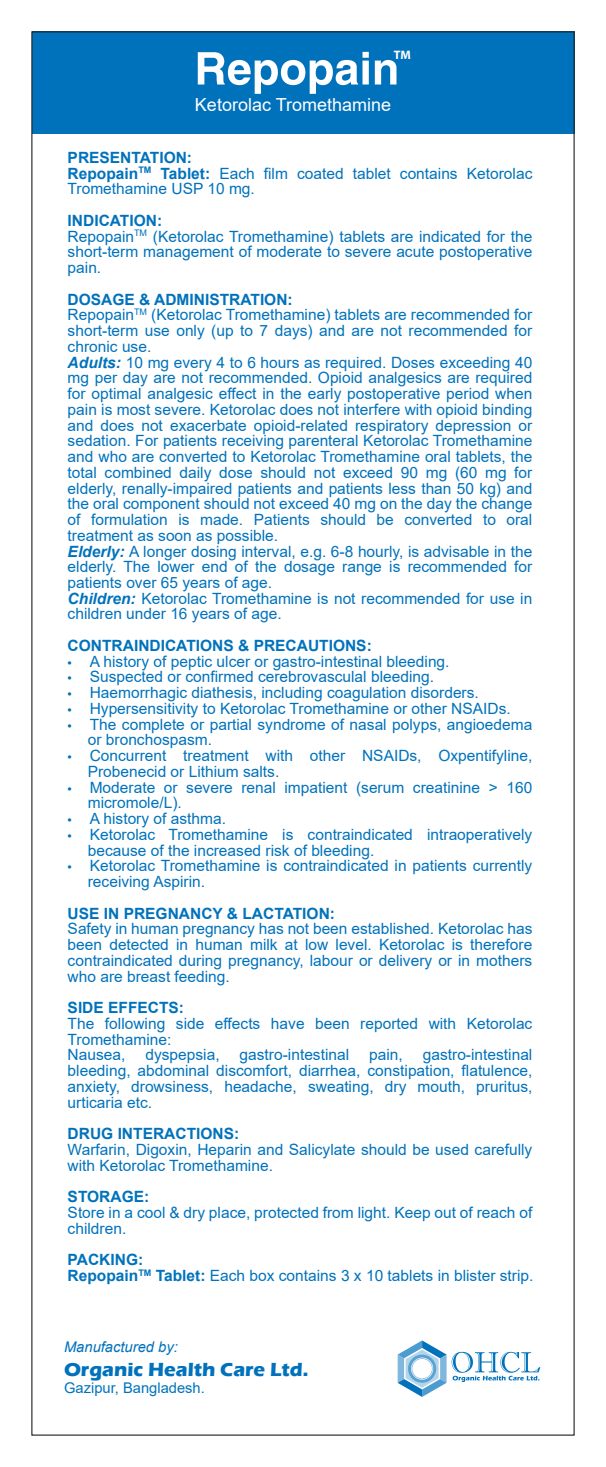
<style>
.page{position:relative;width:606px;height:1467px;background:#fff}
.page>*{position:absolute;margin:0;border:0;box-sizing:border-box;transform-origin:0 0}
.t1{font:700 19.57px "Eras ITC";color:#0072bc}
.t2{font:18px "Arial";color:#fff}
.t3{font:15.53px/15.8px "Arial";color:#0072bc}
.t4{font:700 15.53px "Arial";color:#0072bc}
.t5{font:14.62px "Arial";color:#0072bc}
.t6{font:italic 14.62px "Arial";color:#0072bc}
.t7{font:700 12.38px "Myriad Pro";color:#fff}
.s1{font-weight:700}
.s2{font-weight:700;font-style:italic}
</style>
<div class="page">
<div style="left:32px;top:32px;width:542px;height:102px;background:#0072bc"></div>
<svg style="left:398px;top:1340px;width:142px;height:57px"></svg>
<svg style="left:198px;top:52px;width:160px;height:42px"></svg>
<div style="left:362px;top:61px;width:7px;height:24px;background:#fff"></div>
<div style="left:362px;top:52px;width:7px;height:6px;background:#fff"></div>
<svg style="left:375px;top:60px;width:21px;height:25px"></svg>
<p class="t7" style="left:394px;top:47px;width:19px">TM</p>
<p class="t2" style="left:195px;top:92px;width:198px">Ketorolac Tromethamine</p>
<p class="t3" style="left:68px;top:149px;width:466px"><span class="s1">PRESENTATION:<br>Repopain</span><sup>TM</sup> <span class="s1">Tablet:</span> Each film coated tablet contains Ketorolac<br>Tromethamine USP 10 mg.</p>
<p class="t3" style="left:68px;top:212px;width:466px"><span class="s1">INDICATION:<br></span>Repopain<sup>TM</sup> (Ketorolac Tromethamine) tablets are indicated for the short-term management of moderate to severe acute postoperative pain.</p>
<p class="t3" style="left:68px;top:291px;width:466px"><span class="s1">DOSAGE &amp; ADMINISTRATION:<br></span>Repopain<sup>TM</sup> (Ketorolac Tromethamine) tablets are recommended for short-term use only (up to 7 days) and are not recommended for chronic use.<br><span class="s2">Adults:</span> 10 mg every 4 to 6 hours as required. Doses exceeding 40 mg per day are not recommended. Opioid analgesics are required for optimal analgesic effect in the early postoperative period when pain is most severe. Ketorolac does not interfere with opioid binding and does not exacerbate opioid-related respiratory depression or sedation. For patients receiving parenteral Ketorolac Tromethamine and who are converted to Ketorolac Tromethamine oral tablets, the total combined daily dose should not exceed 90 mg (60 mg for elderly, renally-impaired patients and patients less than 50 kg) and the oral component should not exceed 40 mg on the day the change of formulation is made. Patients should be converted to oral treatment as soon as possible.<br><span class="s2">Elderly:</span> A longer dosing interval, e.g. 6-8 hourly, is advisable in the elderly. The lower end of the dosage range is recommended for patients over 65 years of age.<br><span class="s2">Children:</span> Ketorolac Tromethamine is not recommended for use in children under 16 years of age.</p>
<p class="t4" style="left:68px;top:635px;width:306px">CONTRAINDICATIONS &amp; PRECAUTIONS:</p>
<p class="t3" style="left:68px;top:653px;width:383px">• A history of peptic ulcer or gastro-intestinal bleeding.</p>
<p class="t3" style="left:68px;top:669px;width:368px">• Suspected or confirmed cerebrovasculal bleeding.</p>
<p class="t3" style="left:68px;top:685px;width:413px">• Haemorrhagic diathesis, including coagulation disorders.</p>
<p class="t3" style="left:68px;top:700px;width:445px">• Hypersensitivity to Ketorolac Tromethamine or other NSAIDs.</p>
<p class="t3" style="left:88px;top:716px;width:446px;text-indent:-20px">• The complete or partial syndrome of nasal polyps, angioedema or bronchospasm.</p>
<p class="t3" style="left:88px;top:748px;width:446px;text-indent:-20px">• Concurrent treatment with other NSAIDs, Oxpentifyline,<br>Probenecid or Lithium salts.</p>
<p class="t3" style="left:88px;top:779px;width:446px;text-indent:-20px">• Moderate or severe renal impatient (serum creatinine &gt; 160 micromole/L).</p>
<p class="t3" style="left:68px;top:811px;width:160px">• A history of asthma.</p>
<p class="t3" style="left:88px;top:826px;width:446px;text-indent:-20px">• Ketorolac Tromethamine is contraindicated intraoperatively because of the increased risk of bleeding.</p>
<p class="t3" style="left:88px;top:858px;width:446px;text-indent:-20px">• Ketorolac Tromethamine is contraindicated in patients currently receiving Aspirin.</p>
<p class="t4" style="left:68px;top:902px;width:269px">USE IN PREGNANCY &amp; LACTATION:</p>
<p class="t3" style="left:68px;top:921px;width:466px;text-align:justify">Safety in human pregnancy has not been established. Ketorolac has been detected in human milk at low level. Ketorolac is therefore contraindicated during pregnancy, labour or delivery or in mothers who are breast feeding.</p>
<p class="t4" style="left:68px;top:997px;width:118px">SIDE EFFECTS:</p>
<p class="t3" style="left:68px;top:1015px;width:466px">The following side effects have been reported with Ketorolac<br>Tromethamine:<br>Nausea,</p>
<p class="t3" style="left:68px;top:1047px;width:466px;text-align:justify;text-indent:355px">gastro-intestinal bleeding, abdominal discomfort, diarrhea, constipation, flatulence, anxiety, drowsiness, headache, sweating, dry mouth, pruritus, urticaria etc.</p>
<p class="t4" style="left:68px;top:1123px;width:173px">DRUG INTERACTIONS:</p>
<p class="t3" style="left:68px;top:1141px;width:466px">Warfarin, Digoxin, Heparin and Salicylate should be used carefully with Ketorolac Tromethamine.</p>
<p class="t4" style="left:68px;top:1186px;width:83px">STORAGE:</p>
<p class="t3" style="left:68px;top:1204px;width:466px">Store in a cool &amp; dry place, protected from light. Keep out of reach of children.</p>
<p class="t3" style="left:68px;top:1251px;width:467px"><span class="s1">PACKING:<br>Repopain</span><sup>TM</sup> <span class="s1">Tablet:</span> Each box contains 3 x 10 tablets in blister strip.</p>
<p class="t3" style="left:145px;top:1047px;width:76px">dyspepsia,</p>
<p class="t3" style="left:240px;top:1047px;width:111px">gastro-intestinal</p>
<p class="t3" style="left:369px;top:1047px;width:35px">pain,</p>
<p class="t6" style="left:64px;top:1337px;width:115px">Manufactured by:</p>
<p class="t1" style="left:64px;top:1358px;width:246px">Organic Health Care Ltd.</p>
<p class="t5" style="left:64px;top:1378px;width:142px">Gazipur, Bangladesh.</p>
</div>
